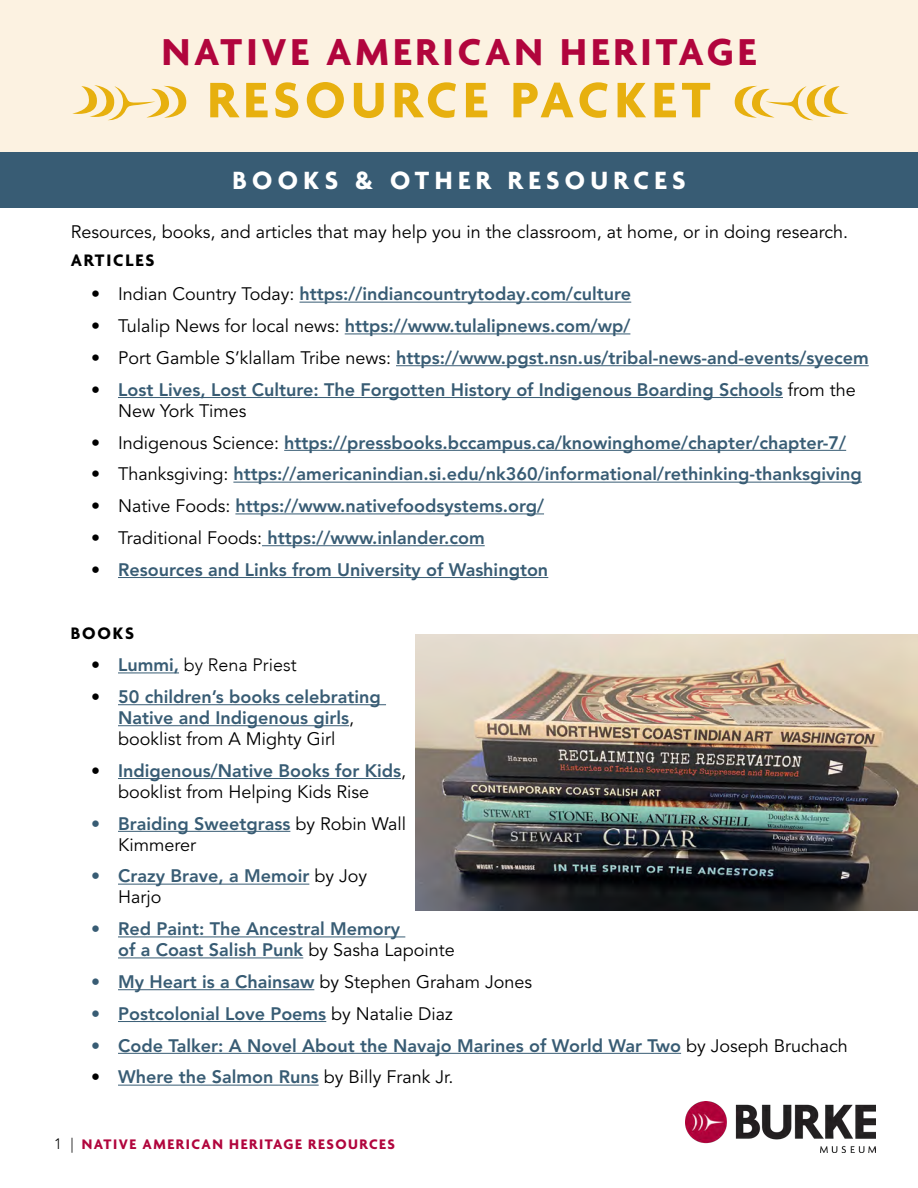
<style>
.page{position:relative;width:918px;height:1188px;background:#fff}
.page>*{position:absolute;margin:0;border:0;box-sizing:border-box;transform-origin:0 0}
.t1{font:700 54px "Agenda";letter-spacing:.1em;color:#e7b00f}
.t2{font:700 40.5px "Agenda";letter-spacing:.1em;color:#b1053d}
.t3{font:700 27px "Agenda";letter-spacing:.2em;color:#fff}
.t4{font:800 18px/21px "Avenir LT Pro";color:#385c74}
.t5{font:18px/21px "Avenir LT Pro";color:#000}
.t6{font:300 18px "Avenir";color:#000}
.t7{font:700 18px "Agenda";letter-spacing:.1em;color:#000}
.t8{font:700 15px "Agenda";letter-spacing:.1em;color:#b1053d}
.s1{font-weight:400;color:#000}
.s2{font-family:"Avenir";font-weight:300;color:#000}
.s3{font-family:"Avenir LT Pro";font-weight:800;color:#385c74}
.s4{font-family:"Avenir";font-weight:300;color:#385c74}
.s5{font-weight:800;color:#385c74}
.s6{font-family:"Avenir";font-weight:300}
.s7{font-family:"Avenir LT Pro";font-weight:300;color:#000}
</style>
<div class="page">
<img style="left:686px;top:1101px;width:190px;height:52px">
<div style="left:0;top:0;width:918px;height:152px;background:#fcf2e1"></div>
<hr style="left:300px;top:302px;width:331px;height:1px;background:#385c74">
<hr style="left:345px;top:333px;width:285px;height:1px;background:#385c74">
<hr style="left:396px;top:365px;width:473px;height:1px;background:#385c74">
<hr style="left:118px;top:397px;width:665px;height:1px;background:#385c74">
<hr style="left:284px;top:450px;width:562px;height:1px;background:#385c74">
<hr style="left:233px;top:482px;width:629px;height:1px;background:#385c74">
<hr style="left:235px;top:513px;width:309px;height:1px;background:#385c74">
<hr style="left:262px;top:545px;width:223px;height:1px;background:#385c74">
<hr style="left:118px;top:577px;width:430px;height:1px;background:#385c74">
<hr style="left:118px;top:672px;width:61px;height:1px;background:#385c74">
<hr style="left:118px;top:704px;width:268px;height:1px;background:#385c74">
<hr style="left:118px;top:725px;width:231px;height:1px;background:#385c74">
<hr style="left:118px;top:778px;width:283px;height:1px;background:#385c74">
<hr style="left:118px;top:831px;width:172px;height:1px;background:#385c74">
<hr style="left:118px;top:884px;width:191px;height:1px;background:#385c74">
<hr style="left:118px;top:936px;width:287px;height:1px;background:#385c74">
<hr style="left:118px;top:957px;width:185px;height:1px;background:#385c74">
<hr style="left:118px;top:989px;width:196px;height:1px;background:#385c74">
<hr style="left:118px;top:1021px;width:208px;height:1px;background:#385c74">
<hr style="left:118px;top:1053px;width:563px;height:1px;background:#385c74">
<hr style="left:118px;top:1085px;width:201px;height:1px;background:#385c74">
<svg style="left:72px;top:85px;width:114px;height:36px"></svg>
<svg style="left:735px;top:85px;width:114px;height:36px"></svg>
<div style="left:0;top:152px;width:918px;height:55px;background:#385c74"></div>
<img style="left:416px;top:634px;width:502px;height:277px">
<h2 class="t2" style="left:162px;top:30px;width:596px">NATIVE AMERICAN HERITAGE</h2>
<h1 class="t1" style="left:207px;top:71px;width:505px">RESOURCE PACKET</h1>
<h3 class="t3" style="left:232px;top:166px;width:455px">BOOKS &amp; OTHER RESOURCES</h3>
<p class="t5" style="left:71px;top:222px;width:779px">Resources, books, and articles that may help you in the classroom, at home, or in doing research.</p>
<p class="t7" style="left:71px;top:250px;width:85px">ARTICLES</p>
<p class="t4" style="left:91px;top:284px;width:542px"><span class="s1">• Indian Country Today:</span> https://indiancountrytoday.com/culture</p>
<p class="t4" style="left:91px;top:316px;width:541px"><span class="s1">• Tulalip News for local news:</span> https://www.tulalipnews.com/wp/</p>
<p class="t4" style="left:91px;top:347px;width:779px"><span class="s1">• Port Gamble S’klallam Tribe news:</span> https://www.pgst.nsn.us/tribal-news-and-events/syecem</p>
<p class="t4" style="left:118px;top:379px;width:739px;text-indent:-27px"><span class="s2">•</span> Lost Lives, Lost Culture: The Forgotten History of Indigenous Boarding Schools <span class="s1">from the<br>New York Times</span></p>
<p class="t4" style="left:91px;top:432px;width:757px"><span class="s1">• Indigenous Science:</span> https://pressbooks.bccampus.ca/knowinghome/chapter/chapter-7/</p>
<p class="t4" style="left:91px;top:464px;width:772px"><span class="s1">• Thanksgiving:</span> https://americanindian.si.edu/nk360/informational/rethinking-thanksgiving</p>
<p class="t4" style="left:91px;top:496px;width:455px"><span class="s1">• Native Foods:</span> https://www.nativefoodsystems.org/</p>
<p class="t4" style="left:91px;top:527px;width:395px"><span class="s1">• Traditional Foods:</span> https://www.inlander.com</p>
<p class="t4" style="left:91px;top:559px;width:459px"><span class="s2">•</span> Resources and Links from University of Washington</p>
<p class="t7" style="left:71px;top:624px;width:65px">BOOKS</p>
<p class="t6" style="left:91px;top:654px;width:207px">• <span class="s3">Lummi,</span> by Rena Priest</p>
<p class="t4" style="left:118px;top:686px;width:264px;text-indent:-27px"><span class="s2">•</span> 50 children’s books celebrating<br>Native and Indigenous girls<span class="s1">, booklist from A Mighty Girl</span></p>
<p class="t4" style="left:91px;top:760px;width:316px;text-align:center"><span class="s2">•</span> Indigenous/Native Books for Kids<span class="s1">, booklist from Helping Kids Rise</span></p>
<p class="t5" style="left:118px;top:813px;width:290px;text-indent:-27px"><span class="s4">•</span> <span class="s5">Braiding Sweetgrass</span> by Robin Wall<br>Kimmerer</p>
<p class="t4" style="left:118px;top:866px;width:251px;text-indent:-27px"><span class="s6">•</span> Crazy Brave, a Memoir <span class="s1">by Joy<br>Harjo</span></p>
<p class="t4" style="left:118px;top:919px;width:338px;text-indent:-27px"><span class="s6">•</span> Red Paint: The Ancestral Memory<br>of a Coast Salish Punk <span class="s1">by Sasha Lapointe</span></p>
<p class="t5" style="left:91px;top:972px;width:443px"><span class="s4">•</span> <span class="s5">My Heart is a Chainsaw</span> by Stephen Graham Jones</p>
<p class="t4" style="left:91px;top:1003px;width:363px"><span class="s6">•</span> Postcolonial Love Poems <span class="s1">by Natalie Diaz</span></p>
<p class="t4" style="left:91px;top:1035px;width:758px"><span class="s6">•</span> Code Talker: A Novel About the Navajo Marines of World War Two <span class="s1">by Joseph Bruchach</span></p>
<p class="t4" style="left:91px;top:1067px;width:364px"><span class="s2">•</span> Where the Salmon Runs <span class="s1">by Billy Frank Jr.</span></p>
<p class="t8" style="left:54px;top:1137px;width:343px"><span class="s7">1 |</span> NATIVE AMERICAN HERITAGE RESOURCES</p>
</div>
